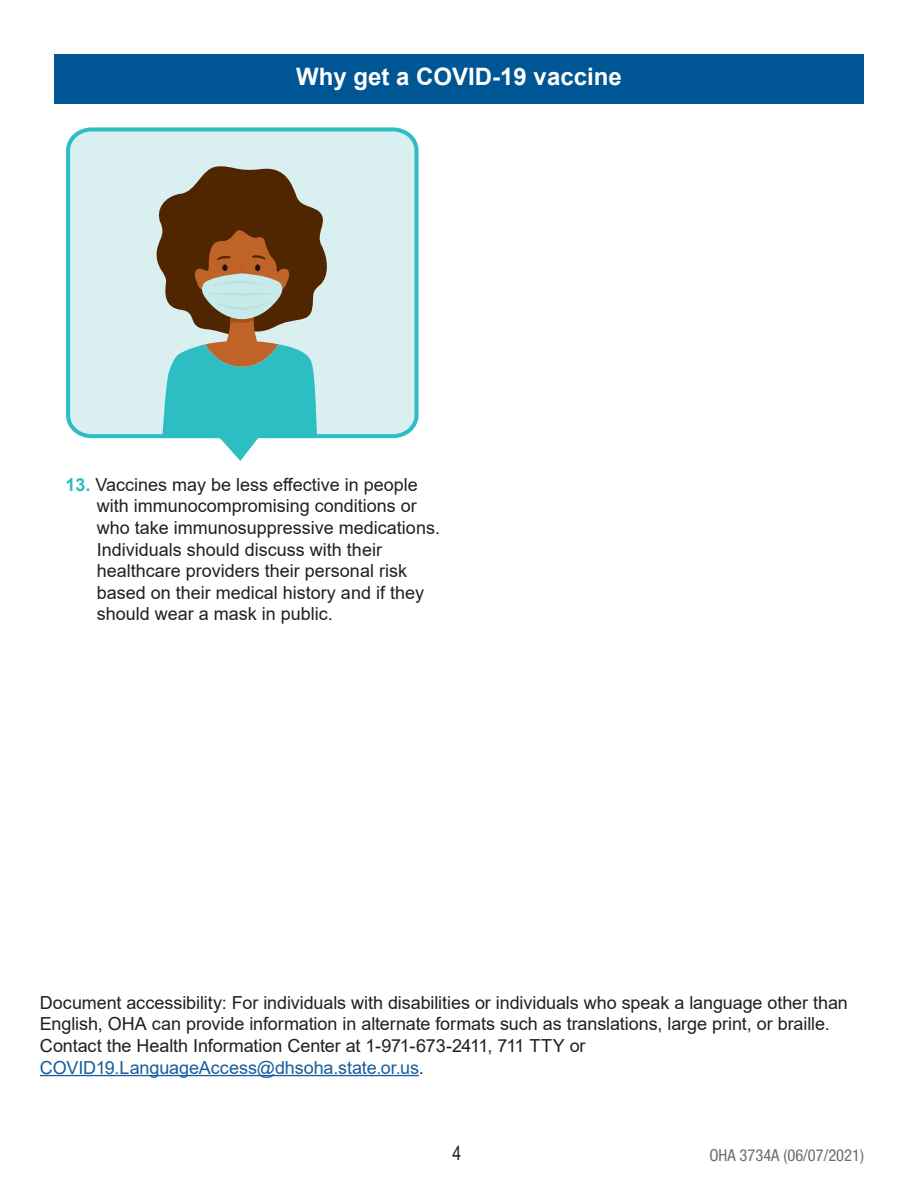
<style>
.page{position:relative;width:918px;height:1188px;background:#fff}
.page>*{position:absolute;margin:0;border:0;box-sizing:border-box;transform-origin:0 0}
.t1{font:700 24px "Arial";color:#fff}
.t2{font:19.5px "Arial Narrow";color:#231f20}
.other_text{font:18px/21.6px "Arial";letter-spacing:-.005em;color:#231f20}
.Double_digit_numbere{font:18px/21.6px "Arial";color:#231f20}
.t3{font:condensed 16.5px "Helvetica Neue LT Std";color:#6c6d70}
.s1{font-weight:700;color:#2dbec4}
.s2{color:#175d9e}
</style>
<div class="page">
<div style="left:54px;top:54px;width:810px;height:50px;background:#005594"></div>
<hr style="left:40px;top:1075px;width:379px;height:1px;background:#175d9e">
<svg style="left:66px;top:127px;width:353px;height:334px"></svg>
<h1 class="t1" style="left:296px;top:60px;width:327px">Why get a COVID-19 vaccine</h1>
<p class="Double_digit_numbere" style="left:97px;top:474px;width:345px;text-indent:-32px"><span class="s1">13.</span> Vaccines may be less effective in people with immunocompromising conditions or who take immunosuppressive medications.<br>Individuals should discuss with their healthcare providers their personal risk based on their medical history and if they should wear a mask in public.</p>
<p class="other_text" style="left:40px;top:992px;width:810px">Document accessibility: For individuals with disabilities or individuals who speak a language other than English, OHA can provide information in alternate formats such as translations, large print, or braille.<br>Contact the Health Information Center at 1-971-673-2411, 711 TTY or <span class="s2">COVID19.LanguageAccess@dhsoha.state.or.us</span>.</p>
<p class="t2" style="left:452px;top:1139px;width:10px">4</p>
<p class="t3" style="left:709px;top:1145px;width:156px">OHA 3734A (06/07/2021)</p>
</div>
